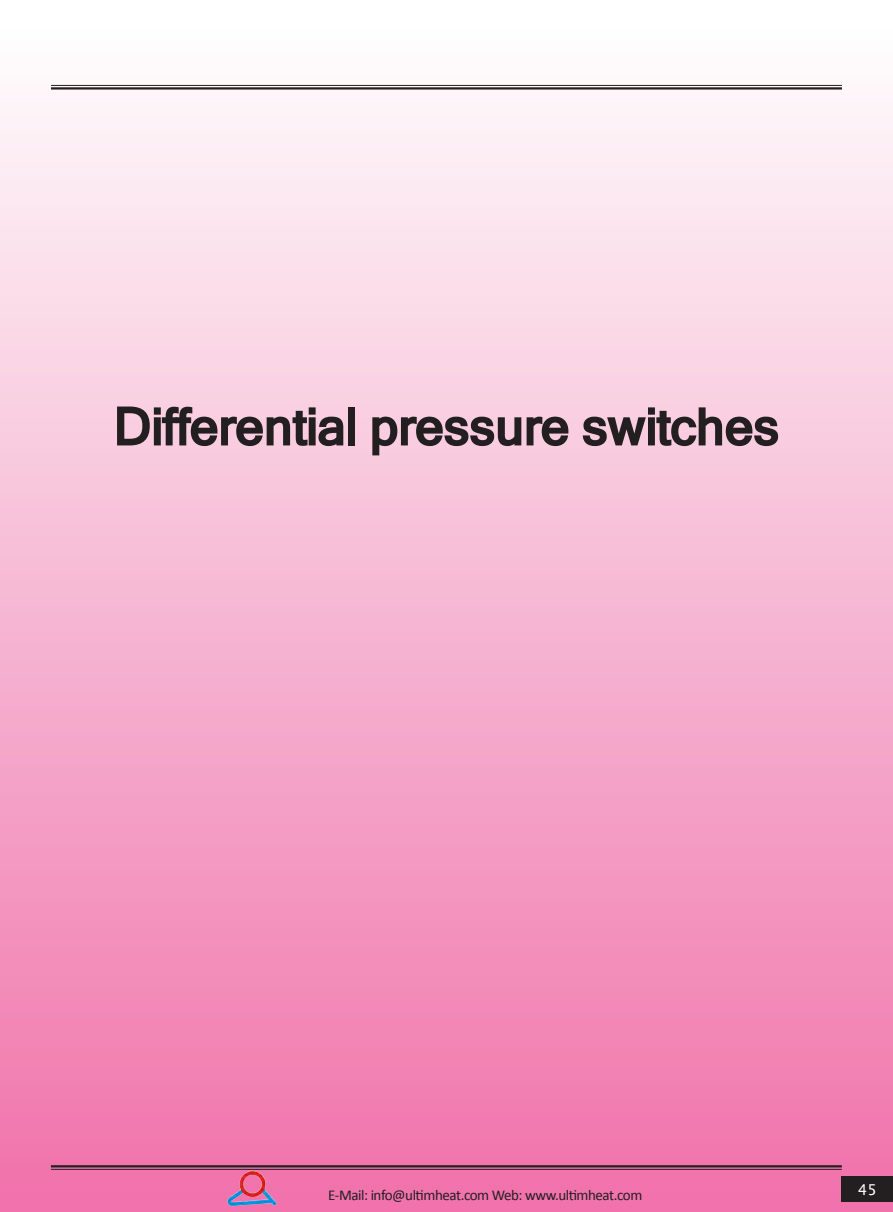
<style>
.page{position:relative;width:893px;height:1212px;background:#fff}
.page>*{position:absolute;margin:0;border:0;box-sizing:border-box;transform-origin:0 0}
.t1{font:700 52.5px "Kartika";letter-spacing:-.05em;color:#231f20}
.t2{font:15px "Calibri";letter-spacing:-.03em;color:#231f20}
.t3{font:15px "Lucida Sans Unicode";color:#fff}
</style>
<div class="page">
<div style="left:0;top:0;width:893px;height:1212px;background:linear-gradient(to bottom,#feffff,#ef70a9)"></div>
<div style="left:842px;top:1177px;width:51px;height:25px;background:#231f20"></div>
<hr style="left:51px;top:1165px;width:791px;height:2px;background:#231f20">
<hr style="left:51px;top:1169px;width:791px;height:1px;background:#231f20">
<hr style="left:51px;top:85px;width:791px;height:1px;background:#231f20">
<hr style="left:51px;top:87px;width:791px;height:3px;background:#231f20">
<img style="left:223px;top:1158px;width:61px;height:54px">
<h1 class="t1" style="left:112px;top:394px;width:670px">Differential pressure switches</h1>
<p class="t2" style="left:328px;top:1185px;width:316px">E-Mail: info@ultimheat.com Web: www.ultimheat.com</p>
<p class="t3" style="left:858px;top:1178px;width:20px">45</p>
</div>
